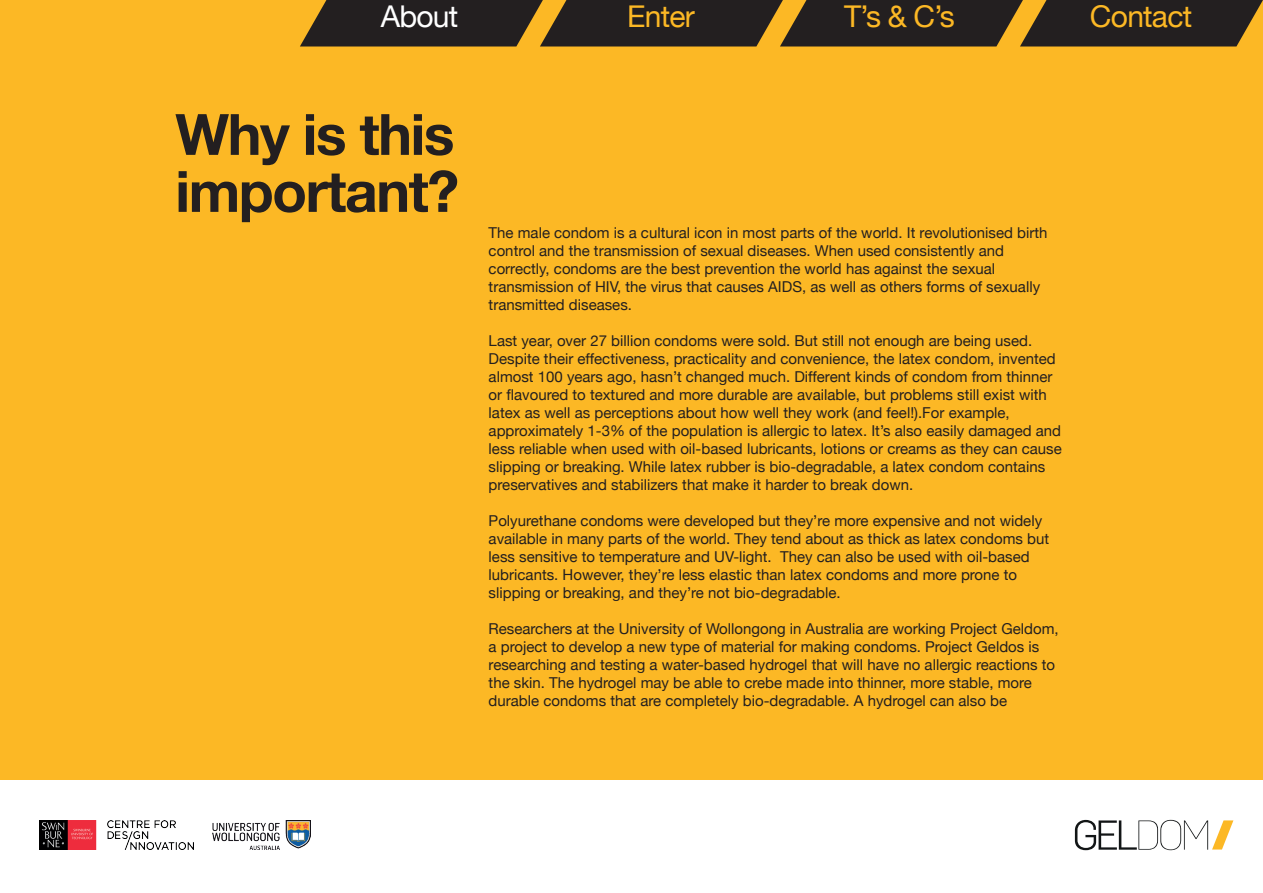
<style>
.page{position:relative;width:1263px;height:893px;background:#fff}
.page>*{position:absolute;margin:0;border:0;box-sizing:border-box;transform-origin:0 0}
.t1{font:700 57px/57px "Helvetica Neue";letter-spacing:-.025em;color:#231f20}
.t2{font:30px "Helvetica Neue";letter-spacing:-.025em;color:#fcb825}
.t3{font:30px "Helvetica Neue";letter-spacing:-.025em;color:#fff}
.t4{font:15px/18px "Helvetica Neue";color:#231f20}
</style>
<div class="page">
<div style="left:0;top:0;width:1263px;height:785px;background:#fcb825"></div>
<div style="left:0;top:780px;width:1263px;height:110px;background:#fff"></div>
<svg style="left:1075px;top:820px;width:158px;height:30px"></svg>
<img style="left:39px;top:821px;width:154px;height:28px">
<img style="left:213px;top:821px;width:97px;height:29px">
<svg style="left:300px;top:0;width:963px;height:46px;background:#392e20"></svg>
<h2 class="t3" style="left:381px;top:-5px;width:79px">About</h2>
<h2 class="t2" style="left:627px;top:-5px;width:69px">Enter</h2>
<h2 class="t2" style="left:844px;top:-5px;width:112px">T’s &amp; C’s</h2>
<h2 class="t2" style="left:1090px;top:-5px;width:104px">Contact</h2>
<h1 class="t1" style="left:175px;top:108px;width:285px">Why is this important?</h1>
<p class="t4" style="left:489px;top:224px;width:560px">The male condom is a cultural icon in most parts of the world. It revolutionised birth control and the transmission of sexual diseases. When used consistently and correctly, condoms are the best prevention the world has against the sexual transmission of HIV, the virus that causes AIDS, as well as others forms of sexually transmitted diseases.</p>
<p class="t4" style="left:489px;top:332px;width:575px">Last year, over 27 billion condoms were sold. But still not enough are being used.<br>Despite their effectiveness, practicality and convenience, the latex condom, invented almost 100 years ago, hasn’t changed much. Different kinds of condom from thinner or flavoured to textured and more durable are available, but problems still exist with latex as well as perceptions about how well they work (and feel!).For example, approximately 1-3% of the population is allergic to latex. It’s also easily damaged and less reliable when used with oil-based lubricants, lotions or creams as they can cause slipping or breaking. While latex rubber is bio-degradable, a latex condom contains preservatives and stabilizers that make it harder to break down.</p>
<p class="t4" style="left:489px;top:512px;width:562px">Polyurethane condoms were developed but they’re more expensive and not widely available in many parts of the world. They tend about as thick as latex condoms but less sensitive to temperature and UV-light. They can also be used with oil-based lubricants. However, they’re less elastic than latex condoms and more prone to slipping or breaking, and they’re not bio-degradable.</p>
<p class="t4" style="left:489px;top:620px;width:572px">Researchers at the University of Wollongong in Australia are working Project Geldom, a project to develop a new type of material for making condoms. Project Geldos is researching and testing a water-based hydrogel that will have no allergic reactions to the skin. The hydrogel may be able to crebe made into thinner, more stable, more durable condoms that are completely bio-degradable. A hydrogel can also be</p>
</div>
